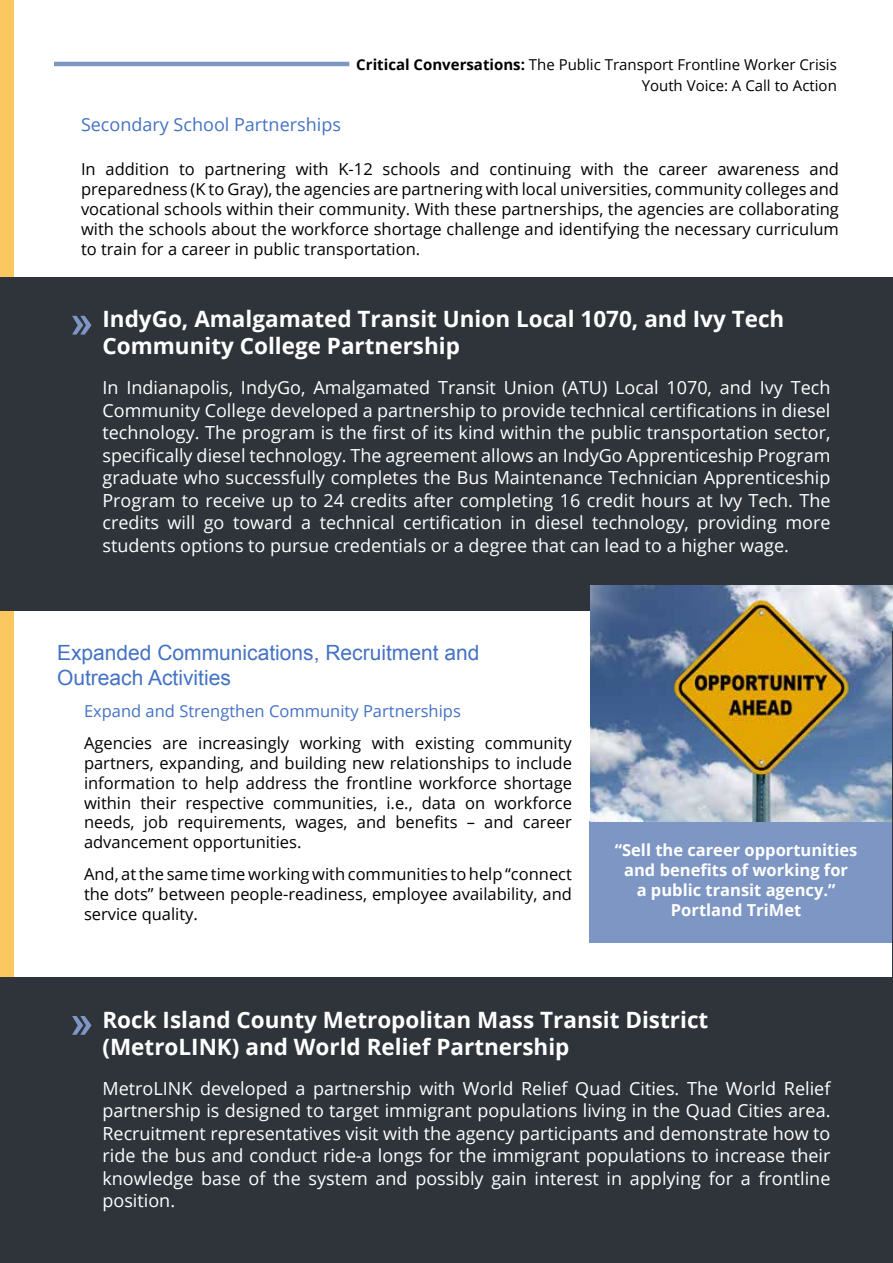
<style>
.page{position:relative;width:893px;height:1263px;background:#fff}
.page>*{position:absolute;margin:0;border:0;box-sizing:border-box;transform-origin:0 0}
.t1{font:700 22.5px/27px "Open Sans";color:#fff}
.t2{font:21px/25.2px "Arial";color:#4472c4}
.t3{font:18px/22.5px "Open Sans";color:#fff;text-align:justify}
.t4{font:18px "Open Sans";color:#4472c4}
.t5{font:16.5px/19.8px "Open Sans";color:#000;text-align:justify}
.t6{font:700 16.5px/19.8px "Open Sans";color:#fff;text-align:center}
.t7{font:16.5px "Open Sans";color:#4472c4}
.t8{font:15px/21px "Open Sans";color:#000;text-align:right}
.s1{font-weight:700}
</style>
<div class="page">
<hr style="left:54px;top:62px;width:295px;height:4px;background:#7d96c4">
<div style="left:1px;top:1px;width:13px;height:1261px;background:#fcc75e"></div>
<div style="left:589px;top:821px;width:304px;height:122px;background:#7d96c4"></div>
<div style="left:0;top:278px;width:893px;height:333px;background:#2f343a"></div>
<svg style="left:72px;top:316px;width:19px;height:19px"></svg>
<div style="left:0;top:978px;width:893px;height:285px;background:#2f343a"></div>
<svg style="left:72px;top:1016px;width:19px;height:19px"></svg>
<img style="left:590px;top:585px;width:303px;height:236px">
<hr style="left:892px;top:631px;width:1px;height:630px;background:#2f343a">
<p class="t8" style="left:356px;top:54px;width:482px"><span class="s1">Critical Conversations:</span> The Public Transport Frontline Worker Crisis<br>Youth Voice: A Call to Action</p>
<p class="t4" style="left:81px;top:112px;width:261px">Secondary School Partnerships</p>
<p class="t5" style="left:81px;top:159px;width:759px">In addition to partnering with K-12 schools and continuing with the career awareness and preparedness (K to Gray), the agencies are partnering with local universities, community colleges and vocational schools within their community. With these partnerships, the agencies are collaborating with the schools about the workforce shortage challenge and identifying the necessary curriculum to train for a career in public transportation.</p>
<p class="t1" style="left:102px;top:305px;width:683px">IndyGo, Amalgamated Transit Union Local 1070, and Ivy Tech<br>Community College Partnership</p>
<p class="t3" style="left:102px;top:376px;width:729px">In Indianapolis, IndyGo, Amalgamated Transit Union (ATU) Local 1070, and Ivy Tech Community College developed a partnership to provide technical certifications in diesel technology. The program is the first of its kind within the public transportation sector, specifically diesel technology. The agreement allows an IndyGo Apprenticeship Program graduate who successfully completes the Bus Maintenance Technician Apprenticeship Program to receive up to 24 credits after completing 16 credit hours at Ivy Tech. The credits will go toward a technical certification in diesel technology, providing more students options to pursue credentials or a degree that can lead to a higher wage.</p>
<p class="t2" style="left:57px;top:640px;width:424px">Expanded Communications, Recruitment and<br>Outreach Activities</p>
<p class="t7" style="left:84px;top:700px;width:378px">Expand and Strengthen Community Partnerships</p>
<p class="t5" style="left:84px;top:733px;width:489px">Agencies are increasingly working with existing community partners, expanding, and building new relationships to include information to help address the frontline workforce shortage within their respective communities, i.e., data on workforce needs, job requirements, wages, and benefits – and career advancement opportunities.</p>
<p class="t5" style="left:84px;top:863px;width:489px">And, at the same time working with communities to help “connect the dots” between people-readiness, employee availability, and service quality.</p>
<p class="t6" style="left:615px;top:840px;width:244px">“Sell the career opportunities and benefits of working for<br>a public transit agency.”<br>Portland TriMet</p>
<p class="t1" style="left:102px;top:1005px;width:607px">Rock Island County Metropolitan Mass Transit District (MetroLINK) and World Relief Partnership</p>
<p class="t3" style="left:102px;top:1076px;width:729px">MetroLINK developed a partnership with World Relief Quad Cities. The World Relief partnership is designed to target immigrant populations living in the Quad Cities area.<br>Recruitment representatives visit with the agency participants and demonstrate how to ride the bus and conduct ride-a longs for the immigrant populations to increase their knowledge base of the system and possibly gain interest in applying for a frontline position.</p>
</div>
